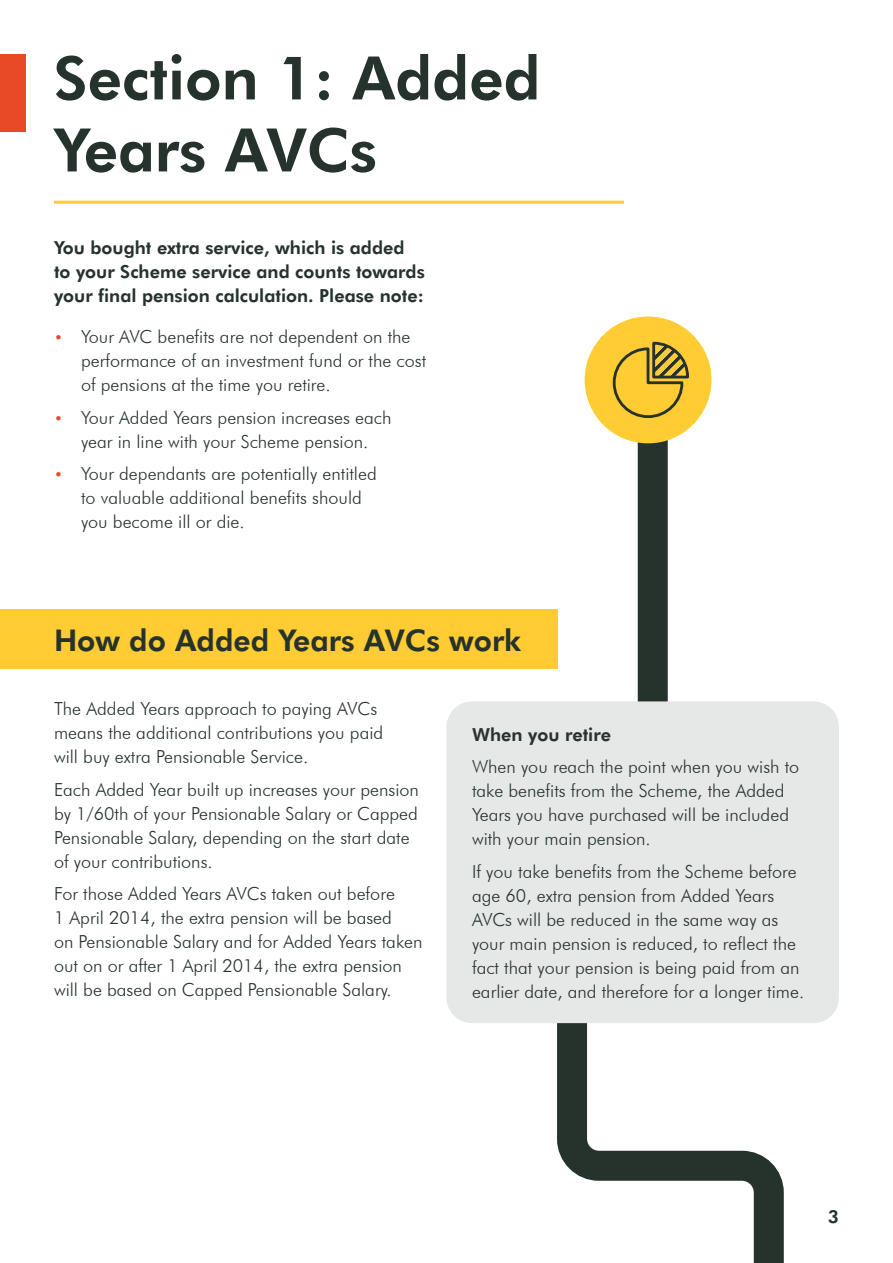
<style>
.page{position:relative;width:893px;height:1263px;background:#fff}
.page>*{position:absolute;margin:0;border:0;box-sizing:border-box;transform-origin:0 0}
.t1{font:800 60px/72px "Futura BT";color:#26332c}
.t2{font:800 30px "Futura BT";color:#26332c}
.t3{font:300 18px/24px "Futura BT";color:#26332c}
.t4{font:800 18px/24px "Futura BT";color:#26332c}
.s1{font-size:15px;color:#e84926}
</style>
<div class="page">
<svg style="left:542px;top:375px;width:294px;height:888px"></svg>
<div style="left:0;top:610px;width:557px;height:59px;background:#fc3"></div>
<hr style="left:54px;top:201px;width:570px;height:3px;background:#fc3">
<div style="left:0;top:54px;width:26px;height:78px;background:#e84926"></div>
<div style="left:446px;top:701px;width:393px;height:322px;background:#e6e7e7;border-radius:26px"></div>
<div style="left:585px;top:316px;width:126px;height:127px;background:#fc3;border-radius:50%"></div>
<svg style="left:612px;top:341px;width:77px;height:77px"></svg>
<h1 class="t1" style="left:54px;top:42px;width:488px">Section 1: Added<br>Years AVCs</h1>
<p class="t4" style="left:54px;top:236px;width:372px">You bought extra service, which is added to your Scheme service and counts towards your final pension calculation. Please note:</p>
<p class="t3" style="left:81px;top:325px;width:347px;text-indent:-27px"><span class="s1">•</span> Your AVC benefits are not dependent on the performance of an investment fund or the cost of pensions at the time you retire.</p>
<p class="t3" style="left:54px;top:405px;width:339px;text-align:center"><span class="s1">•</span> Your Added Years pension increases each year in line with your Scheme pension.</p>
<p class="t3" style="left:81px;top:462px;width:297px;text-indent:-27px"><span class="s1">•</span> Your dependants are potentially entitled to valuable additional benefits should you become ill or die.</p>
<h2 class="t2" style="left:54px;top:621px;width:469px">How do Added Years AVCs work</h2>
<p class="t3" style="left:54px;top:696px;width:331px">The Added Years approach to paying AVCs means the additional contributions you paid will buy extra Pensionable Service.</p>
<p class="t3" style="left:54px;top:777px;width:366px">Each Added Year built up increases your pension by 1/60th of your Pensionable Salary or Capped Pensionable Salary, depending on the start date of your contributions.</p>
<p class="t3" style="left:54px;top:881px;width:370px">For those Added Years AVCs taken out before<br>1 April 2014, the extra pension will be based<br>on Pensionable Salary and for Added Years taken out on or after 1 April 2014, the extra pension will be based on Capped Pensionable Salary.</p>
<p class="t4" style="left:472px;top:722px;width:141px">When you retire</p>
<p class="t3" style="left:472px;top:754px;width:329px">When you reach the point when you wish to take benefits from the Scheme, the Added Years you have purchased will be included with your main pension.</p>
<p class="t3" style="left:472px;top:859px;width:334px">If you take benefits from the Scheme before age 60, extra pension from Added Years AVCs will be reduced in the same way as your main pension is reduced, to reflect the fact that your pension is being paid from an earlier date, and therefore for a longer time.</p>
<p class="t4" style="left:828px;top:1204px;width:13px">3</p>
</div>
